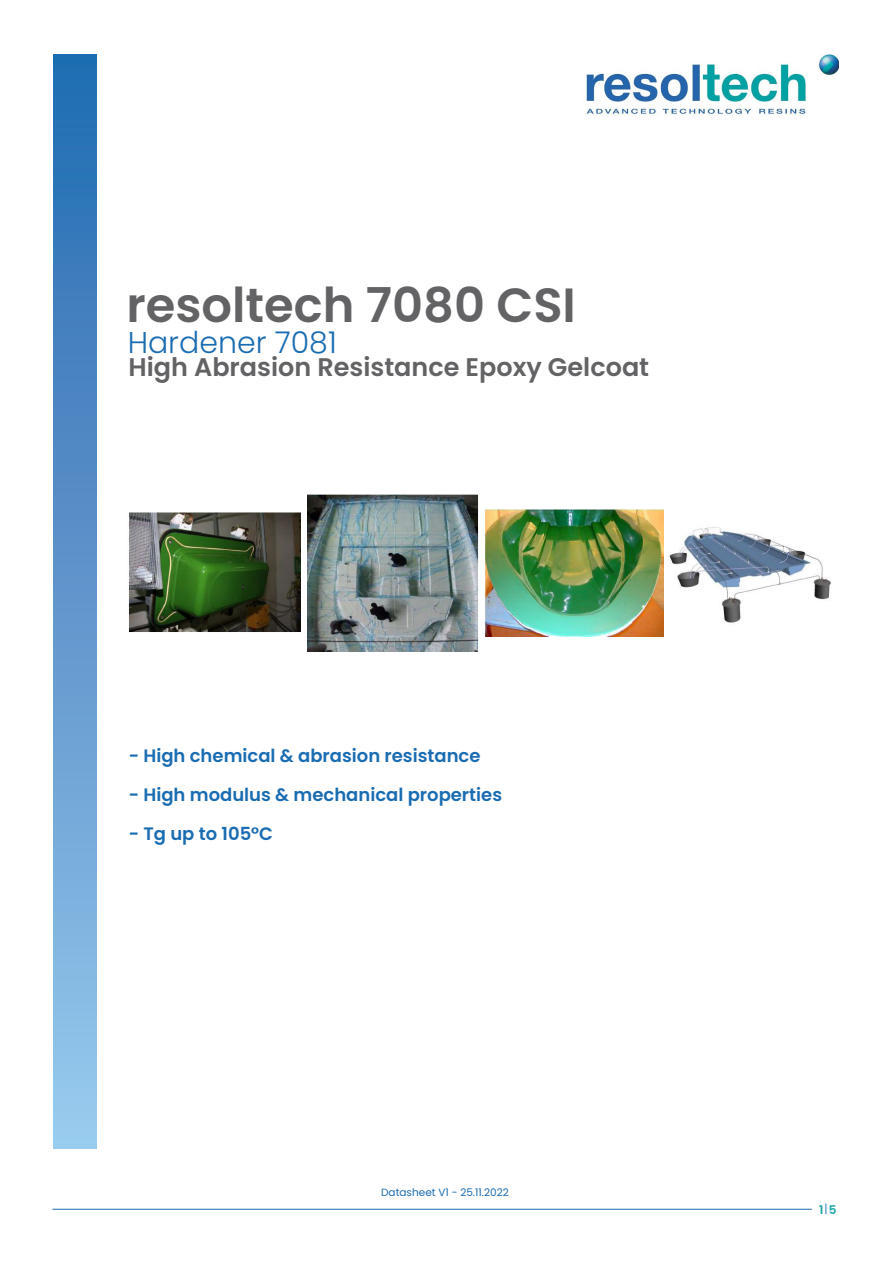
<style>
.page{position:relative;width:893px;height:1263px;background:#fff}
.page>*{position:absolute;margin:0;border:0;box-sizing:border-box;transform-origin:0 0}
.t1{font:600 48px "Poppins";color:#636366}
.t2{font:300 30px "Poppins";color:#1a6cb2}
.t3{font:600 25.5px "Poppins";color:#636366}
.t4{font:600 18px "Poppins";color:#1a6cb2}
.t5{font:600 12px "Poppins";color:#1ea4a5}
.t6{font:10.5px "Poppins";color:#1a6cb2}
.s1{font-weight:300;color:#1a6cb2}
</style>
<div class="page">
<div style="left:54px;top:55px;width:42px;height:1093px;background:linear-gradient(to bottom,#2368b0,#9bc8ec)"></div>
<img style="left:307px;top:494px;width:172px;height:157px">
<img style="left:485px;top:509px;width:178px;height:128px">
<img style="left:669px;top:527px;width:162px;height:96px">
<img style="left:128px;top:513px;width:172px;height:120px">
<img style="left:586px;top:55px;width:253px;height:61px">
<hr style="left:53px;top:1209px;width:759px;height:1px;background:#1a6cb2">
<p class="t1" style="left:126px;top:277px;width:451px">resoltech 7080 CSI</p>
<p class="t2" style="left:128px;top:325px;width:211px">Hardener 7081</p>
<p class="t3" style="left:128px;top:353px;width:522px">High Abrasion Resistance Epoxy Gelcoat</p>
<p class="t4" style="left:129px;top:745px;width:353px">- High chemical &amp; abrasion resistance</p>
<p class="t4" style="left:129px;top:784px;width:375px">- High modulus &amp; mechanical properties</p>
<p class="t4" style="left:129px;top:823px;width:146px">- Tg up to 105°C</p>
<p class="t6" style="left:381px;top:1186px;width:129px">Datasheet V1 - 25.11.2022</p>
<p class="t5" style="left:819px;top:1202px;width:19px">1<span class="s1">|</span>5</p>
</div>
